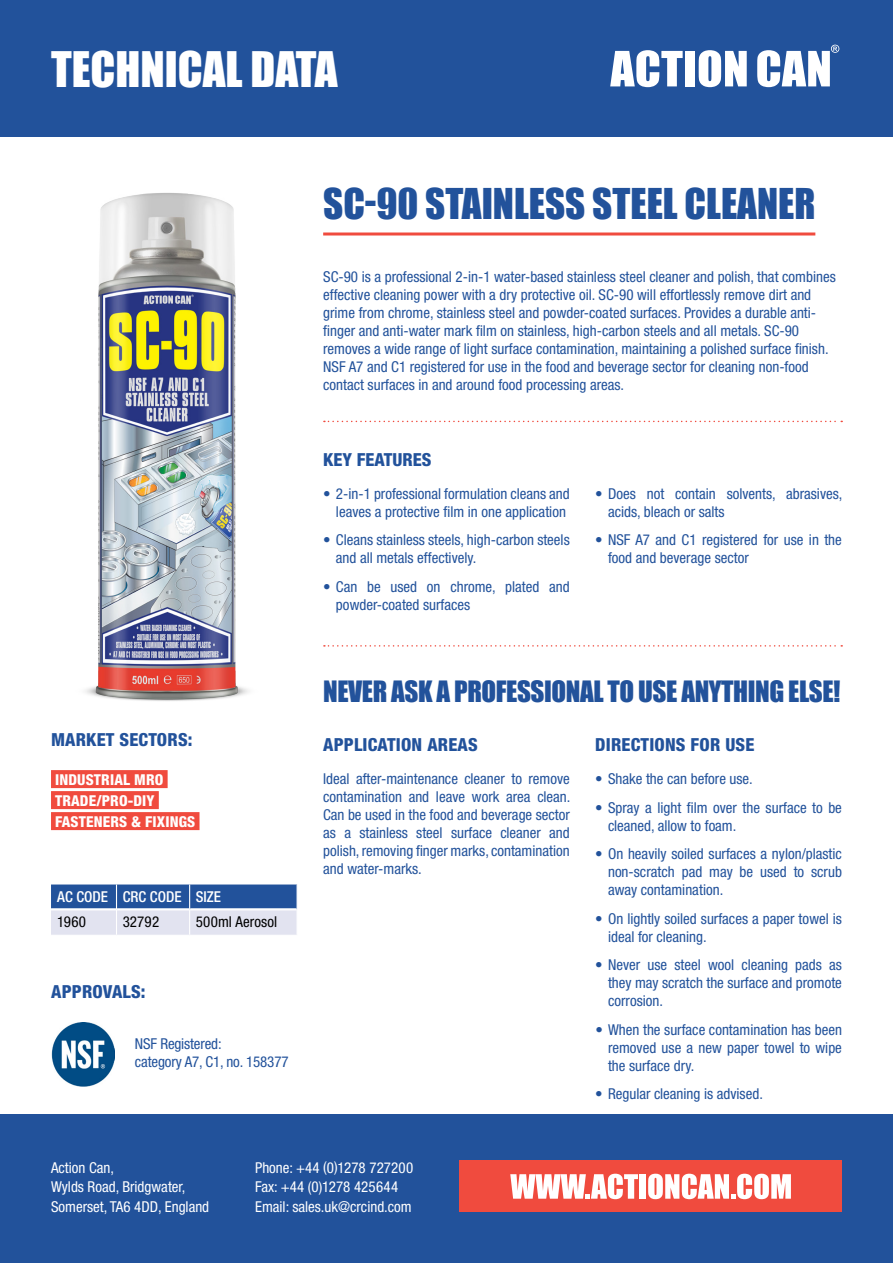
<style>
.page{position:relative;width:893px;height:1263px;background:#fff}
.page>*{position:absolute;margin:0;border:0;box-sizing:border-box;transform-origin:0 0}
.t1{font:45px "Impact";color:#fff}
.t2{font:39px "Impact";color:#22529b}
.t3{font:27px "Impact";letter-spacing:-.015em;color:#22529b}
.t4{font:800 condensed 18px "Helvetica Neue LT Std";letter-spacing:.01em;color:#22529b}
.t5{font:condensed 15px/18px "Helvetica Neue LT Std";color:#22529b}
.t6{font:condensed 15px/19.5px "Helvetica Neue LT Std";color:#fff}
.t7{font:800 condensed 15px/21px "Helvetica Neue LT Std";letter-spacing:.01em;color:#fff}
.t8{font:condensed 15px "Helvetica Neue LT Std";letter-spacing:.01em;color:#000}
.t9{font:500 condensed 15px "Helvetica Neue LT Std";color:#fff}
</style>
<div class="page">
<div style="left:0;top:0;width:893px;height:136px;background:#22529b"></div>
<div style="left:0;top:1114px;width:893px;height:149px;background:#22529b"></div>
<div style="left:459px;top:1161px;width:383px;height:51px;background:#f04b3e"></div>
<svg style="left:510px;top:1174px;width:128px;height:25px"></svg>
<div style="left:639px;top:1174px;width:7px;height:25px;background:#fff"></div>
<svg style="left:648px;top:1174px;width:143px;height:25px"></svg>
<hr style="left:323px;top:232px;width:492px;height:3px;background:#f04b3e">
<svg style="left:610px;top:50px;width:73px;height:37px"></svg>
<div style="left:685px;top:51px;width:10px;height:35px;background:#fff"></div>
<svg style="left:699px;top:50px;width:48px;height:37px"></svg>
<svg style="left:757px;top:45px;width:82px;height:42px"></svg>
<svg style="left:324px;top:421px;width:518px;height:1px"></svg>
<svg style="left:324px;top:645px;width:518px;height:2px"></svg>
<img style="left:85px;top:193px;width:164px;height:508px">
<div style="left:51px;top:770px;width:117px;height:18px;background:#f04b3e"></div>
<div style="left:51px;top:791px;width:108px;height:18px;background:#f04b3e"></div>
<div style="left:51px;top:812px;width:148px;height:18px;background:#f04b3e"></div>
<img style="left:51px;top:1023px;width:64px;height:63px">
<svg style="left:51px;top:884px;width:246px;height:51px;background:#8ba2c9"></svg>
<h1 class="t1" style="left:51px;top:34px;width:288px">TECHNICAL DATA</h1>
<h2 class="t2" style="left:323px;top:173px;width:494px">SC-90 STAINLESS STEEL CLEANER</h2>
<p class="t5" style="left:323px;top:268px;width:514px">SC-90 is a professional 2-in-1 water-based stainless steel cleaner and polish, that combines effective cleaning power with a dry protective oil. SC-90 will effortlessly remove dirt and grime from chrome, stainless steel and powder-coated surfaces. Provides a durable anti&shy;finger and anti-water mark film on stainless, high-carbon steels and all metals. SC-90 removes a wide range of light surface contamination, maintaining a polished surface finish.<br>NSF A7 and C1 registered for use in the food and beverage sector for cleaning non-food contact surfaces in and around food processing areas.</p>
<p class="t4" style="left:323px;top:449px;width:110px">KEY FEATURES</p>
<p class="t5" style="left:323px;top:484px;width:248px;text-align:center">• 2-in-1 professional formulation cleans and leaves a protective film in one application</p>
<p class="t5" style="left:336px;top:531px;width:235px;text-indent:-13px">• Cleans stainless steels, high-carbon steels and all metals effectively.</p>
<p class="t5" style="left:336px;top:577px;width:235px;text-indent:-13px">• Can be used on chrome, plated and powder-coated surfaces</p>
<p class="t5" style="left:608px;top:484px;width:236px;text-indent:-13px">• Does not contain solvents, abrasives, acids, bleach or salts</p>
<p class="t5" style="left:608px;top:531px;width:235px;text-indent:-13px">• NSF A7 and C1 registered for use in the food and beverage sector</p>
<p class="t4" style="left:51px;top:728px;width:143px">MARKET SECTORS:</p>
<p class="t7" style="left:55px;top:769px;width:142px">INDUSTRIAL MRO<br>TRADE/PRO-DIY<br>FASTENERS &amp; FIXINGS</p>
<p class="t9" style="left:57px;top:887px;width:165px">AC CODE CRC CODE SIZE</p>
<p class="t8" style="left:57px;top:913px;width:30px">1960</p>
<p class="t8" style="left:123px;top:913px;width:38px">32792</p>
<p class="t8" style="left:196px;top:913px;width:83px">500ml Aerosol</p>
<p class="t4" style="left:51px;top:981px;width:96px">APPROVALS:</p>
<p class="t5" style="left:135px;top:1035px;width:155px">NSF Registered:<br>category A7, C1, no. 158377</p>
<h3 class="t3" style="left:323px;top:670px;width:519px">NEVER ASK A PROFESSIONAL TO USE ANYTHING ELSE!</h3>
<p class="t4" style="left:323px;top:733px;width:116px">APPLICATION AREAS</p>
<p class="t4" style="left:595px;top:733px;width:26px">DIRECT</p>
<p class="t4" style="left:649px;top:733px;width:17px">IONS</p>
<p class="t4" style="left:691px;top:733px;width:45px">FOR USE</p>
<p class="t5" style="left:323px;top:770px;width:249px;text-align:justify">Ideal after-maintenance cleaner to remove contamination and leave work area clean.<br>Can be used in the food and beverage sector as a stainless steel surface cleaner and polish,removing finger marks, contamination and water-marks.</p>
<p class="t5" style="left:595px;top:770px;width:159px">• Shake the can before use.</p>
<p class="t5" style="left:608px;top:798px;width:235px;text-indent:-13px">• Spray a light film over the surface to be cleaned, allow to foam.</p>
<p class="t5" style="left:608px;top:845px;width:235px;text-align:justify;text-indent:-13px">• On heavily soiled surfaces a nylon/plastic non-scratch pad may be used to scrub away contamination.</p>
<p class="t5" style="left:608px;top:909px;width:235px;text-indent:-13px">• On lightly soiled surfaces a paper towel is ideal for cleaning.</p>
<p class="t5" style="left:608px;top:956px;width:235px;text-align:justify;text-indent:-13px">• Never use steel wool cleaning pads as they may scratch the surface and promote corrosion.</p>
<p class="t5" style="left:608px;top:1020px;width:235px;text-align:justify;text-indent:-13px">• When the surface contamination has been removed use a new paper towel to wipe the surface dry.</p>
<p class="t5" style="left:595px;top:1085px;width:169px">• Regular cleaning is advised.</p>
<p class="t6" style="left:51px;top:1158px;width:160px">Action Can,<br>Wylds Road, Bridgwater,<br>Somerset, TA6 4DD, England</p>
<p class="t6" style="left:255px;top:1158px;width:160px">Phone: +44 (0)1278 727200<br>Fax: +44 (0)1278 425644<br>Email: sales.uk@crcind.com</p>
</div>
